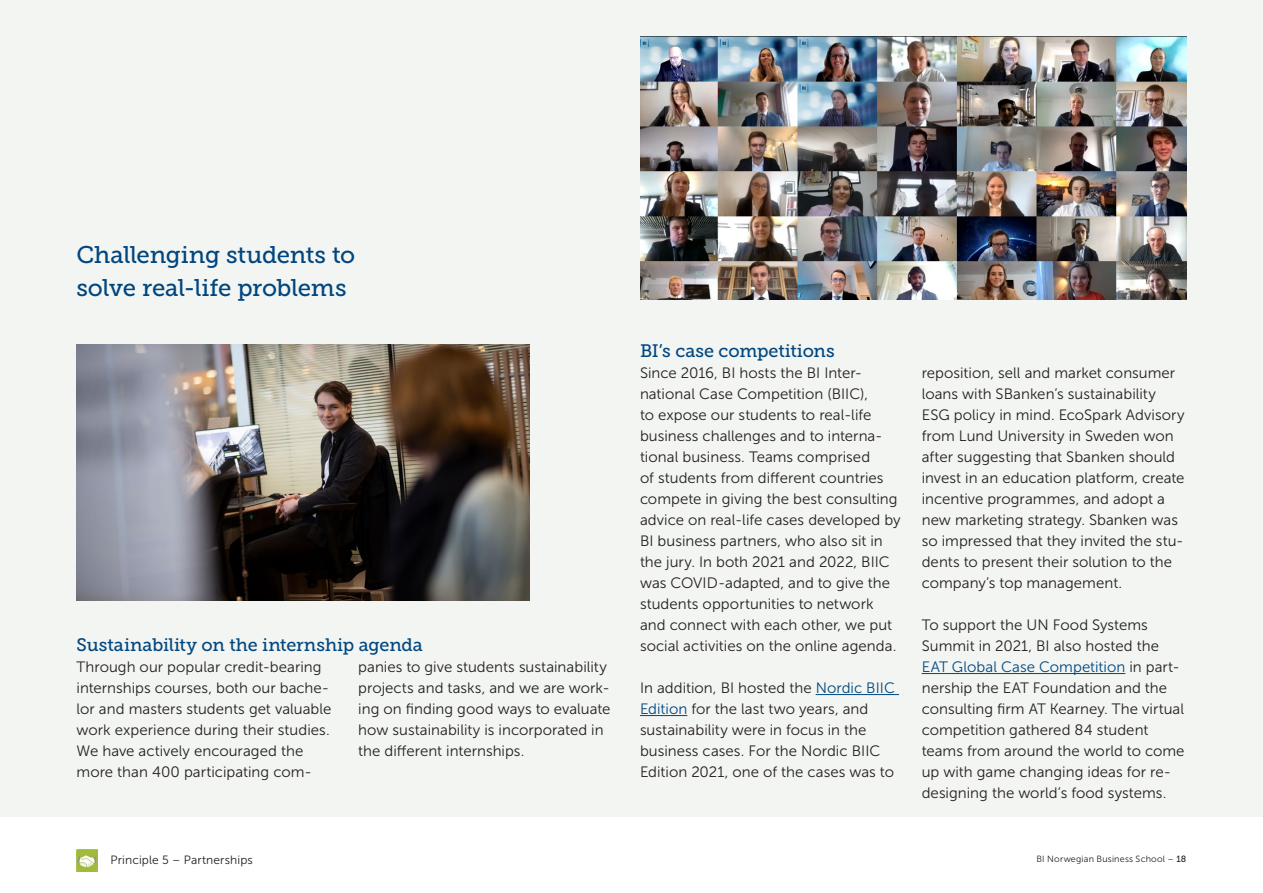
<style>
.page{position:relative;width:1263px;height:893px;background:#fff}
.page>*{position:absolute;margin:0;border:0;box-sizing:border-box;transform-origin:0 0}
.Section_Heading{font:24px/33px "Museo Slab 500";letter-spacing:-.01em;color:#00467f}
.Heading_Base{font:18px "Museo Slab 500";letter-spacing:-.005em;color:#00467f}
.Text_Base{font:15px/21px "Museo Sans 300";letter-spacing:.005em;color:#231f20}
.Text_Small{font:12px "Museo Sans 300";letter-spacing:.01em;color:#231f20}
.t1{font:9px "Museo Sans 300";letter-spacing:.025em;color:#231f20}
.s1{color:#00467f}
.s2{font-family:"Museo Sans 500"}
</style>
<div class="page">
<div style="left:0;top:0;width:1263px;height:816px;background:#f3f5f2"></div>
<img style="left:640px;top:37px;width:546px;height:262px">
<img style="left:77px;top:850px;width:21px;height:22px">
<hr style="left:816px;top:694px;width:83px;height:1px;background:#00467f">
<hr style="left:640px;top:715px;width:47px;height:1px;background:#00467f">
<hr style="left:922px;top:673px;width:203px;height:1px;background:#00467f">
<img style="left:77px;top:344px;width:452px;height:257px">
<p class="Section_Heading" style="left:77px;top:239px;width:280px">Challenging students to solve real-life problems</p>
<p class="Heading_Base" style="left:77px;top:635px;width:348px">Sustainability on the internship agenda</p>
<p class="Text_Base" style="left:358px;top:656px;width:254px">panies to give students sustainability projects and tasks, and we are work&shy;ing on finding good ways to evaluate how sustainability is incorporated in the different internships.</p>
<p class="Text_Base" style="left:77px;top:656px;width:256px">Through our popular credit-bearing internships courses, both our bache&shy;lor and masters students get valuable work experience during their studies.<br>We have actively encouraged the more than 400 participating com-</p>
<p class="Heading_Base" style="left:640px;top:341px;width:196px">BI’s case competitions</p>
<p class="Text_Base" style="left:640px;top:362px;width:262px">Since 2016, BI hosts the BI Inter&shy;national Case Competition (BIIC),<br>to expose our students to real-life business challenges and to interna&shy;tional business. Teams comprised<br>of students from different countries compete in giving the best consulting advice on real-life cases developed by BI business partners, who also sit in the jury. In both 2021 and 2022, BIIC was COVID-adapted, and to give the students opportunities to network and connect with each other, we put social activities on the online agenda.</p>
<p class="Text_Base" style="left:640px;top:677px;width:256px">In addition, BI hosted the <span class="s1">Nordic BIIC Edition</span> for the last two years, and sustainability were in focus in the business cases. For the Nordic BIIC Edition 2021, one of the cases was to</p>
<p class="Text_Base" style="left:922px;top:362px;width:264px">reposition, sell and market consumer loans with SBanken’s sustainability ESG policy in mind. EcoSpark Advisory from Lund University in Sweden won after suggesting that Sbanken should invest in an education platform, create incentive programmes, and adopt a new marketing strategy. Sbanken was so impressed that they invited the stu&shy;dents to present their solution to the company’s top management.</p>
<p class="Text_Base" style="left:922px;top:614px;width:264px">To support the UN Food Systems Summit in 2021, BI also hosted the <span class="s1">EAT Global Case Competition</span> in part&shy;nership the EAT Foundation and the consulting firm AT Kearney. The virtual competition gathered 84 student teams from around the world to come up with game changing ideas for re&shy;designing the world’s food systems.</p>
<p class="Text_Small" style="left:111px;top:854px;width:144px">Principle 5 – Partnerships</p>
<p class="t1" style="left:1036px;top:854px;width:151px">BI Norwegian Business School – <span class="s2">18</span></p>
</div>
